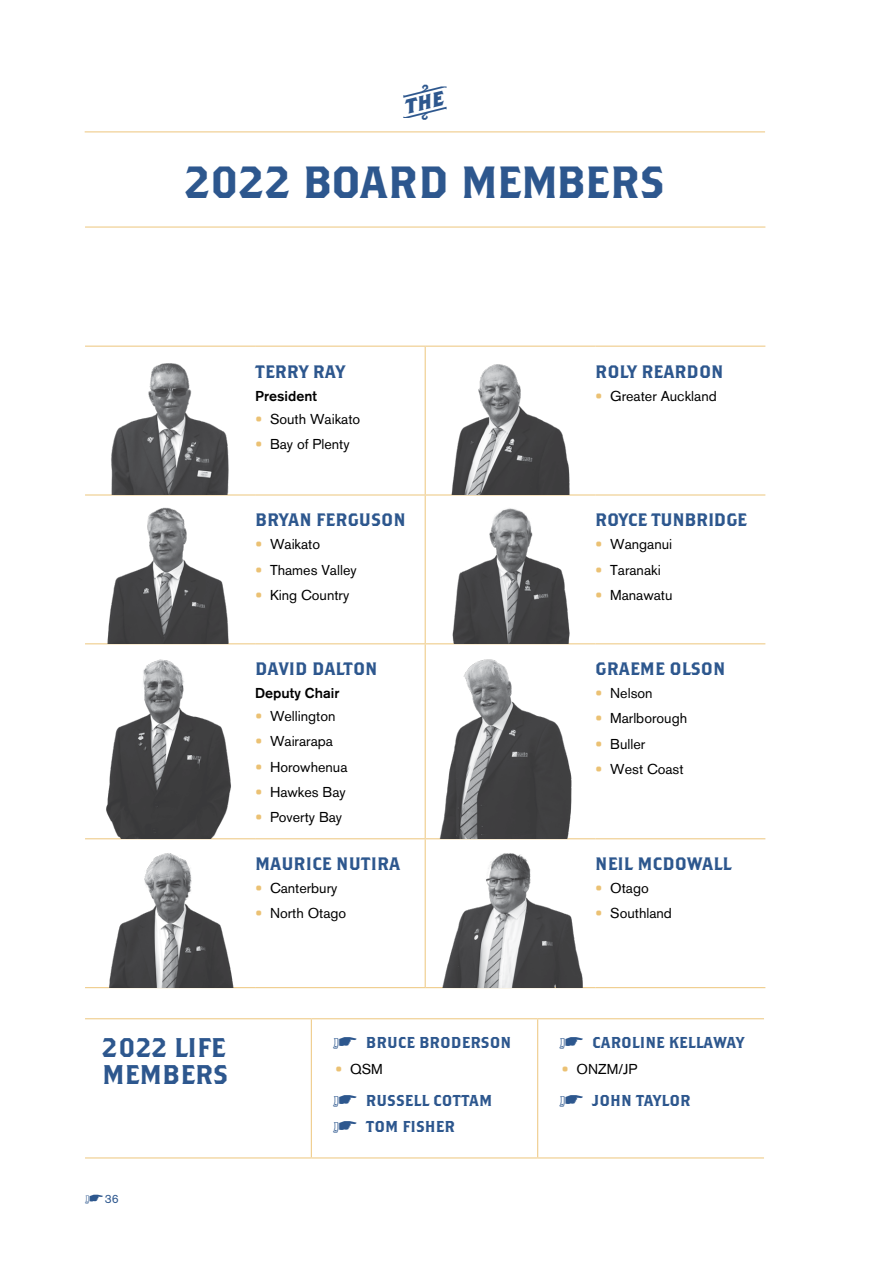
<style>
.page{position:relative;width:893px;height:1263px;background:#fff}
.page>*{position:absolute;margin:0;border:0;box-sizing:border-box;transform-origin:0 0}
.TOC_Heading{font:45px "Brothers OT";letter-spacing:-.02em;color:#2d578e}
.t1{font:700 45px "Brothers OT";color:#2d578e}
.t2{font:27px/27px "Brothers OT";color:#2d578e}
.Name_left{font:18px "Brothers OT";color:#2d578e}
.Name_left-2{font:18px "Brothers OT";letter-spacing:-.02em;color:#2d578e}
.t3{font:15.75px "Brothers OT";color:#2d578e}
.t4{font:14.25px "Akzidenz Grotesk BE Maori";color:#000}
.body_before{font:500 14.25px "Akzidenz Grotesk BE Maori";color:#000}
.t5{font:12px "Akzidenz Grotesk BE Maori";color:#2d578e}
.s1{font-family:"Brothers OT";font-weight:700;color:#ebc173}
.s2{font-family:"Brothers OT";font-weight:700}
</style>
<div class="page">
<hr style="left:85px;top:131px;width:680px;height:1px;background:#efcc8b">
<hr style="left:85px;top:226px;width:680px;height:2px;background:#efcc8b">
<hr style="left:85px;top:346px;width:170px;height:1px;background:#efcc8b">
<hr style="left:255px;top:346px;width:170px;height:1px;background:#efcc8b">
<hr style="left:425px;top:346px;width:170px;height:1px;background:#efcc8b">
<hr style="left:595px;top:346px;width:170px;height:1px;background:#efcc8b">
<hr style="left:85px;top:494px;width:170px;height:2px;background:#efcc8b">
<hr style="left:255px;top:494px;width:170px;height:2px;background:#efcc8b">
<hr style="left:425px;top:494px;width:170px;height:2px;background:#efcc8b">
<hr style="left:595px;top:494px;width:170px;height:2px;background:#efcc8b">
<hr style="left:85px;top:643px;width:170px;height:1px;background:#efcc8b">
<hr style="left:255px;top:643px;width:170px;height:1px;background:#efcc8b">
<hr style="left:425px;top:643px;width:170px;height:1px;background:#efcc8b">
<hr style="left:595px;top:643px;width:170px;height:1px;background:#efcc8b">
<hr style="left:85px;top:838px;width:170px;height:1px;background:#efcc8b">
<hr style="left:255px;top:838px;width:170px;height:1px;background:#efcc8b">
<hr style="left:425px;top:838px;width:170px;height:1px;background:#efcc8b">
<hr style="left:595px;top:838px;width:170px;height:1px;background:#efcc8b">
<hr style="left:85px;top:987px;width:170px;height:1px;background:#efcc8b">
<hr style="left:255px;top:987px;width:170px;height:1px;background:#efcc8b">
<hr style="left:425px;top:987px;width:170px;height:1px;background:#efcc8b">
<hr style="left:595px;top:987px;width:170px;height:1px;background:#efcc8b">
<hr style="left:425px;top:347px;width:1px;height:147px;background:#efcc8b">
<hr style="left:425px;top:496px;width:1px;height:147px;background:#efcc8b">
<hr style="left:425px;top:644px;width:1px;height:194px;background:#efcc8b">
<hr style="left:425px;top:839px;width:1px;height:148px;background:#efcc8b">
<img style="left:111px;top:363px;width:118px;height:131px">
<img style="left:451px;top:364px;width:119px;height:130px">
<img style="left:107px;top:508px;width:122px;height:135px">
<img style="left:452px;top:508px;width:118px;height:135px">
<img style="left:106px;top:659px;width:125px;height:179px">
<img style="left:440px;top:659px;width:132px;height:179px">
<img style="left:109px;top:853px;width:125px;height:134px">
<img style="left:442px;top:853px;width:141px;height:134px">
<hr style="left:85px;top:1018px;width:226px;height:1px;background:#efcc8b">
<hr style="left:311px;top:1018px;width:227px;height:1px;background:#efcc8b">
<hr style="left:311px;top:1019px;width:1px;height:138px;background:#efcc8b">
<hr style="left:538px;top:1018px;width:226px;height:1px;background:#efcc8b">
<hr style="left:537px;top:1019px;width:1px;height:138px;background:#efcc8b">
<hr style="left:85px;top:1157px;width:226px;height:1px;background:#efcc8b">
<hr style="left:311px;top:1157px;width:227px;height:1px;background:#efcc8b">
<hr style="left:538px;top:1157px;width:226px;height:1px;background:#efcc8b">
<h1 class="t1" style="left:404px;top:82px;width:45px">THE</h1>
<p class="TOC_Heading" style="left:185px;top:162px;width:482px">2022 BOARD MEMBERS</p>
<p class="Name_left" style="left:255px;top:363px;width:92px">TERRY RAY</p>
<p class="body_before" style="left:255px;top:387px;width:63px">President</p>
<p class="t4" style="left:255px;top:410px;width:107px"><span class="s1">•</span> South Waikato</p>
<p class="t4" style="left:255px;top:435px;width:96px"><span class="s1">•</span> Bay of Plenty</p>
<p class="Name_left" style="left:255px;top:512px;width:152px">BRYAN FERGUSON</p>
<p class="t4" style="left:255px;top:536px;width:67px"><span class="s1">•</span> Waikato</p>
<p class="t4" style="left:255px;top:561px;width:103px"><span class="s1">•</span> Thames Valley</p>
<p class="t4" style="left:255px;top:586px;width:96px"><span class="s1">•</span> King Country</p>
<p class="Name_left" style="left:255px;top:661px;width:124px">DAVID DALTON</p>
<p class="body_before" style="left:255px;top:684px;width:86px">Deputy Chair</p>
<p class="t4" style="left:255px;top:708px;width:82px"><span class="s1">•</span> Wellington</p>
<p class="t4" style="left:255px;top:733px;width:79px"><span class="s1">•</span> Wairarapa</p>
<p class="t4" style="left:255px;top:758px;width:94px"><span class="s1">•</span> Horowhenua</p>
<p class="t4" style="left:255px;top:783px;width:92px"><span class="s1">•</span> Hawkes Bay</p>
<p class="t4" style="left:255px;top:808px;width:89px"><span class="s1">•</span> Poverty Bay</p>
<p class="Name_left" style="left:255px;top:856px;width:147px">MAURICE NUTIRA</p>
<p class="t4" style="left:255px;top:880px;width:84px"><span class="s1">•</span> Canterbury</p>
<p class="t4" style="left:255px;top:905px;width:93px"><span class="s1">•</span> North Otago</p>
<h2 class="t2" style="left:102px;top:1036px;width:128px">2022 LIFE<br>MEMBERS</h2>
<p class="t3" style="left:333px;top:1036px;width:180px">İ BRUCE BRODERSON</p>
<p class="t4" style="left:335px;top:1060px;width:49px"><span class="s1">•</span> QSM</p>
<p class="t3" style="left:333px;top:1093px;width:161px">İ RUSSELL COTTAM</p>
<p class="t3" style="left:333px;top:1119px;width:123px">İ TOM FISHER</p>
<p class="t5" style="left:85px;top:1192px;width:35px"><span class="s2">&gt;</span>36</p>
<p class="Name_left" style="left:595px;top:363px;width:130px">ROLY REARDON</p>
<p class="t4" style="left:595px;top:387px;width:123px"><span class="s1">•</span> Greater Auckland</p>
<p class="Name_left-2" style="left:595px;top:512px;width:153px">ROYCE TUNBRIDGE</p>
<p class="t4" style="left:595px;top:536px;width:78px"><span class="s1">•</span> Wanganui</p>
<p class="t4" style="left:595px;top:561px;width:67px"><span class="s1">•</span> Taranaki</p>
<p class="t4" style="left:595px;top:586px;width:79px"><span class="s1">•</span> Manawatu</p>
<p class="Name_left" style="left:595px;top:661px;width:132px">GRAEME OLSON</p>
<p class="t4" style="left:595px;top:685px;width:59px"><span class="s1">•</span> Nelson</p>
<p class="t4" style="left:595px;top:710px;width:93px"><span class="s1">•</span> Marlborough</p>
<p class="t4" style="left:595px;top:735px;width:51px"><span class="s1">•</span> Buller</p>
<p class="t4" style="left:595px;top:760px;width:90px"><span class="s1">•</span> West Coast</p>
<p class="Name_left" style="left:595px;top:856px;width:138px">NEIL MCDOWALL</p>
<p class="t4" style="left:595px;top:880px;width:55px"><span class="s1">•</span> Otago</p>
<p class="t4" style="left:595px;top:905px;width:78px"><span class="s1">•</span> Southland</p>
<p class="t3" style="left:559px;top:1036px;width:186px">İ CAROLINE KELLAWAY</p>
<p class="t4" style="left:562px;top:1060px;width:77px"><span class="s1">•</span> ONZM/JP</p>
<p class="t3" style="left:559px;top:1093px;width:133px">İ JOHN TAYLOR</p>
</div>
